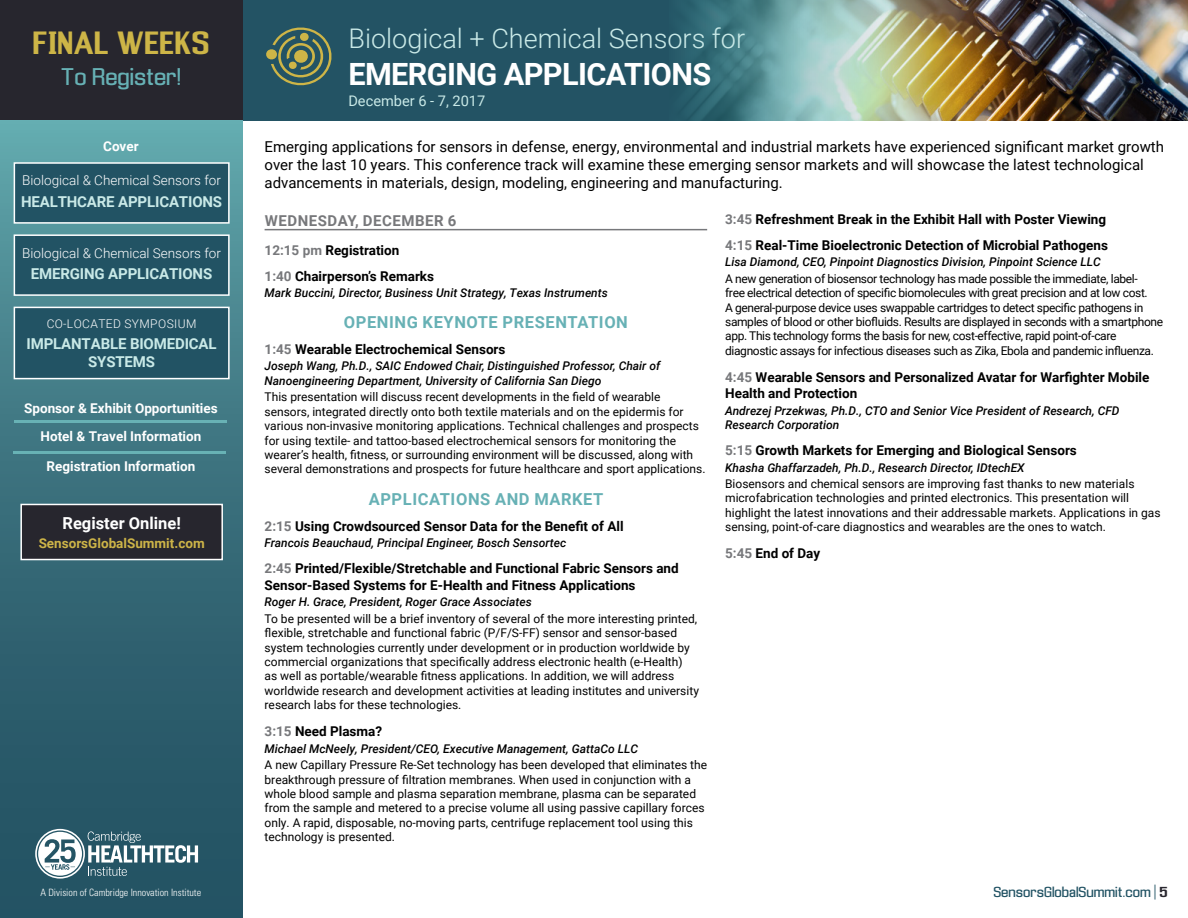
<style>
.page{position:relative;width:1188px;height:918px;background:#fff}
.page>*{position:absolute;margin:0;border:0;box-sizing:border-box;transform-origin:0 0}
.t1{font:700 30.6px "Roboto";letter-spacing:-.02em;color:#fff}
.t2{font:700 30px "Enigmatic";color:#cdb547}
.t3{font:300 27px "Roboto";color:#c9e9e7}
.t4{font:22.5px "Enigmatic";color:#67b1b5}
.t5{font:700 16.5px "Roboto";letter-spacing:.035em;color:#67b1b5}
.t6{font:700 16.5px "Roboto";color:#fff}
.t7{font:15px/18px "Roboto";color:#000}
.t8{font:700 15px/18px "Roboto";letter-spacing:-.01em;color:#c9e9e7;text-align:center}
.t9{font:700 15px "Roboto";letter-spacing:.035em;color:#77787b}
.t10{font:14.55px "Roboto";color:#c9e9e7}
.t11{font:700 13.5px/26px "Roboto";color:#000}
.t12{font:700 13.5px/28px "Roboto";color:#fff;text-align:center}
.t13{font:300 13.5px "Roboto";color:#fff}
.t14{font:13.5px "Enigmatic";color:#225364}
.t15{font:700 13.5px "Roboto";color:#cdb448}
.t16{font:12px/14.4px "Roboto";color:#000}
.t17{font:italic 500 12px/14.4px "Roboto";color:#000}
.t18{font:12px/14.4px "Roboto";letter-spacing:-.03em;color:#000}
.t19{font:300 12px "Roboto";letter-spacing:.035em;color:#fff}
.t20{font:300 condensed 10.05px "Univers LT Std";color:#fff}
.s1{color:#77787b}
.s2{font-weight:700;color:#28262e}
</style>
<div class="page">
<div style="left:0;top:114px;width:243px;height:804px;background:linear-gradient(to bottom,#5ea1a7,#1c4759)"></div>
<div style="left:0;top:0;width:243px;height:120px;background:#27262e"></div>
<div style="left:14px;top:163px;width:215px;height:60px;background:#225364"></div>
<div style="left:14px;top:162px;width:216px;height:62px;border:2px solid #fff"></div>
<div style="left:14px;top:235px;width:215px;height:60px;background:#225364"></div>
<div style="left:14px;top:234px;width:216px;height:62px;border:2px solid #fff"></div>
<div style="left:14px;top:307px;width:215px;height:72px;background:#225364"></div>
<div style="left:14px;top:307px;width:216px;height:72px;border:2px solid #fff"></div>
<hr style="left:13px;top:451px;width:213px;height:2px;background:#68b2b5">
<hr style="left:14px;top:421px;width:213px;height:2px;background:#68b2b5">
<div style="left:21px;top:504px;width:201px;height:56px;background:#27262e"></div>
<div style="left:20px;top:504px;width:203px;height:56px;border:2px solid #fff"></div>
<svg style="left:88px;top:831px;width:110px;height:45px;background:#5a7e8b"></svg>
<div style="left:35px;top:829px;width:50px;height:50px;border:2px solid #fff;border-radius:50%"></div>
<svg style="left:38px;top:832px;width:44px;height:44px"></svg>
<div style="left:243px;top:0;width:945px;height:120px;background:#235364"></div>
<svg style="left:266px;top:27px;width:66px;height:59px"></svg>
<img style="left:681px;top:0;width:507px;height:120px">
<hr style="left:265px;top:229px;width:442px;height:1px;background:#77787b">
<h2 class="t2" style="left:32px;top:26px;width:179px">FINAL WEEKS</h2>
<h3 class="t4" style="left:61px;top:64px;width:122px">To Register!</h3>
<p class="t12" style="left:103px;top:131px;width:37px">Cover</p>
<p class="t13" style="left:22px;top:171px;width:200px">Biological &amp; Chemical Sensors for</p>
<p class="t8" style="left:21px;top:192px;width:203px">HEALTHCARE APPLICATIONS</p>
<p class="t13" style="left:22px;top:243px;width:200px">Biological &amp; Chemical Sensors for</p>
<p class="t8" style="left:31px;top:264px;width:183px">EMERGING APPLICATIONS</p>
<p class="t19" style="left:47px;top:316px;width:151px">CO-LOCATED SYMPOSIUM</p>
<p class="t8" style="left:27px;top:335px;width:192px">IMPLANTABLE BIOMEDICAL<br>SYSTEMS</p>
<p class="t12" style="left:24px;top:394px;width:195px">Sponsor &amp; Exhibit Opportunities<br>Hotel &amp; Travel Information</p>
<p class="t12" style="left:47px;top:451px;width:150px">Registration Information</p>
<h3 class="t6" style="left:63px;top:512px;width:120px">Register Online!</h3>
<p class="t15" style="left:39px;top:533px;width:168px">SensorsGlobalSummit.com</p>
<h3 class="t3" style="left:348px;top:20px;width:398px">Biological + Chemical Sensors for</h3>
<h1 class="t1" style="left:348px;top:53px;width:364px">EMERGING APPLICATIONS</h1>
<p class="t10" style="left:348px;top:91px;width:138px">December 6 - 7, 2017</p>
<p class="t7" style="left:265px;top:137px;width:901px">Emerging applications for sensors in defense, energy, environmental and industrial markets have experienced significant market growth over the last 10 years. This conference track will examine these emerging sensor markets and will showcase the latest technological advancements in materials, design, modeling, engineering and manufacturing.</p>
<p class="t9" style="left:265px;top:210px;width:193px">WEDNESDAY, DECEMBER 6</p>
<p class="t11" style="left:265px;top:237px;width:171px"><span class="s1">12:15 pm</span> Registration<br><span class="s1">1:40</span> Chairperson’s Remarks</p>
<p class="t17" style="left:265px;top:285px;width:345px">Mark Buccini, Director, Business Unit Strategy, Texas Instruments</p>
<h3 class="t5" style="left:344px;top:310px;width:286px">OPENING KEYNOTE PRESENTATION</h3>
<p class="t11" style="left:265px;top:336px;width:242px"><span class="s1">1:45</span> Wearable Electrochemical Sensors</p>
<p class="t17" style="left:265px;top:358px;width:397px">Joseph Wang, Ph.D., SAIC Endowed Chair, Distinguished Professor, Chair of<br>Nanoengineering Department, University of California San Diego</p>
<p class="t16" style="left:265px;top:389px;width:443px">This presentation will discuss recent developments in the field of wearable sensors, integrated directly onto both textile materials and on the epidermis for various non-invasive monitoring applications. Technical challenges and prospects for using textile- and tattoo-based electrochemical sensors for monitoring the wearer’s health, fitness, or surrounding environment will be discussed, along with several demonstrations and prospects for future healthcare and sport applications.</p>
<h3 class="t5" style="left:369px;top:488px;width:236px">APPLICATIONS AND MARKET</h3>
<p class="t11" style="left:265px;top:513px;width:361px"><span class="s1">2:15</span> Using Crowdsourced Sensor Data for the Benefit of All</p>
<p class="t17" style="left:265px;top:536px;width:303px">Francois Beauchaud, Principal Engineer, Bosch Sensortec</p>
<p class="t11" style="left:265px;top:560px;width:416px;line-height:16.2px"><span class="s1">2:45</span> Printed/Flexible/Stretchable and Functional Fabric Sensors and<br>Sensor-Based Systems for E-Health and Fitness Applications</p>
<p class="t17" style="left:265px;top:594px;width:269px">Roger H. Grace, President, Roger Grace Associates</p>
<p class="t16" style="left:265px;top:611px;width:436px">To be presented will be a brief inventory of several of the more interesting printed, flexible, stretchable and functional fabric (P/F/S-FF) sensor and sensor-based system technologies currently under development or in production worldwide by commercial organizations that specifically address electronic health (e-Health)<br>as well as portable/wearable fitness applications. In addition, we will address worldwide research and development activities at leading institutes and university research labs for these technologies.</p>
<p class="t11" style="left:265px;top:718px;width:119px"><span class="s1">3:15</span> Need Plasma?</p>
<p class="t17" style="left:265px;top:741px;width:375px">Michael McNeely, President/CEO, Executive Management, GattaCo LLC</p>
<p class="t16" style="left:265px;top:757px;width:444px">A new Capillary Pressure Re-Set technology has been developed that eliminates the breakthrough pressure of filtration membranes. When used in conjunction with a whole blood sample and plasma separation membrane, plasma can be separated from the sample and metered to a precise volume all using passive capillary forces only. A rapid, disposable, no-moving parts, centrifuge replacement tool using this technology is presented.</p>
<p class="t11" style="left:725px;top:206px;width:384px"><span class="s1">3:45</span> Refreshment Break in the Exhibit Hall with Poster Viewing<br><span class="s1">4:15</span> Real-Time Bioelectronic Detection of Microbial Pathogens</p>
<p class="t17" style="left:725px;top:254px;width:377px">Lisa Diamond, CEO, Pinpoint Diagnostics Division, Pinpoint Science LLC</p>
<p class="t18" style="left:725px;top:271px;width:440px">A new generation of biosensor technology has made possible the immediate, label-<br>free electrical detection of specific biomolecules with great precision and at low cost.<br>A general-purpose device uses swappable cartridges to detect specific pathogens in samples of blood or other biofluids. Results are displayed in seconds with a smartphone app. This technology forms the basis for new, cost-effective, rapid point-of-care diagnostic assays for infectious diseases such as Zika, Ebola and pandemic influenza.</p>
<p class="t11" style="left:725px;top:368px;width:426px;line-height:16.2px"><span class="s1">4:45</span> Wearable Sensors and Personalized Avatar for Warfighter Mobile<br>Health and Protection</p>
<p class="t17" style="left:725px;top:403px;width:396px">Andrezej Przekwas, Ph.D., CTO and Senior Vice President of Research, CFD<br>Research Corporation</p>
<p class="t11" style="left:725px;top:437px;width:353px"><span class="s1">5:15</span> Growth Markets for Emerging and Biological Sensors</p>
<p class="t17" style="left:725px;top:460px;width:301px">Khasha Ghaffarzadeh, Ph.D., Research Director, IDtechEX</p>
<p class="t16" style="left:725px;top:476px;width:437px">Biosensors and chemical sensors are improving fast thanks to new materials microfabrication technologies and printed electronics. This presentation will highlight the latest innovations and their addressable markets. Applications in gas sensing, point-of-care diagnostics and wearables are the ones to watch.</p>
<p class="t11" style="left:725px;top:540px;width:97px"><span class="s1">5:45</span> End of Day</p>
<p class="t20" style="left:40px;top:887px;width:162px">A Division of Cambridge Innovation Institute</p>
<p class="t14" style="left:993px;top:885px;width:176px">SensorsGlobalSummit.com | <span class="s2">5</span></p>
</div>
